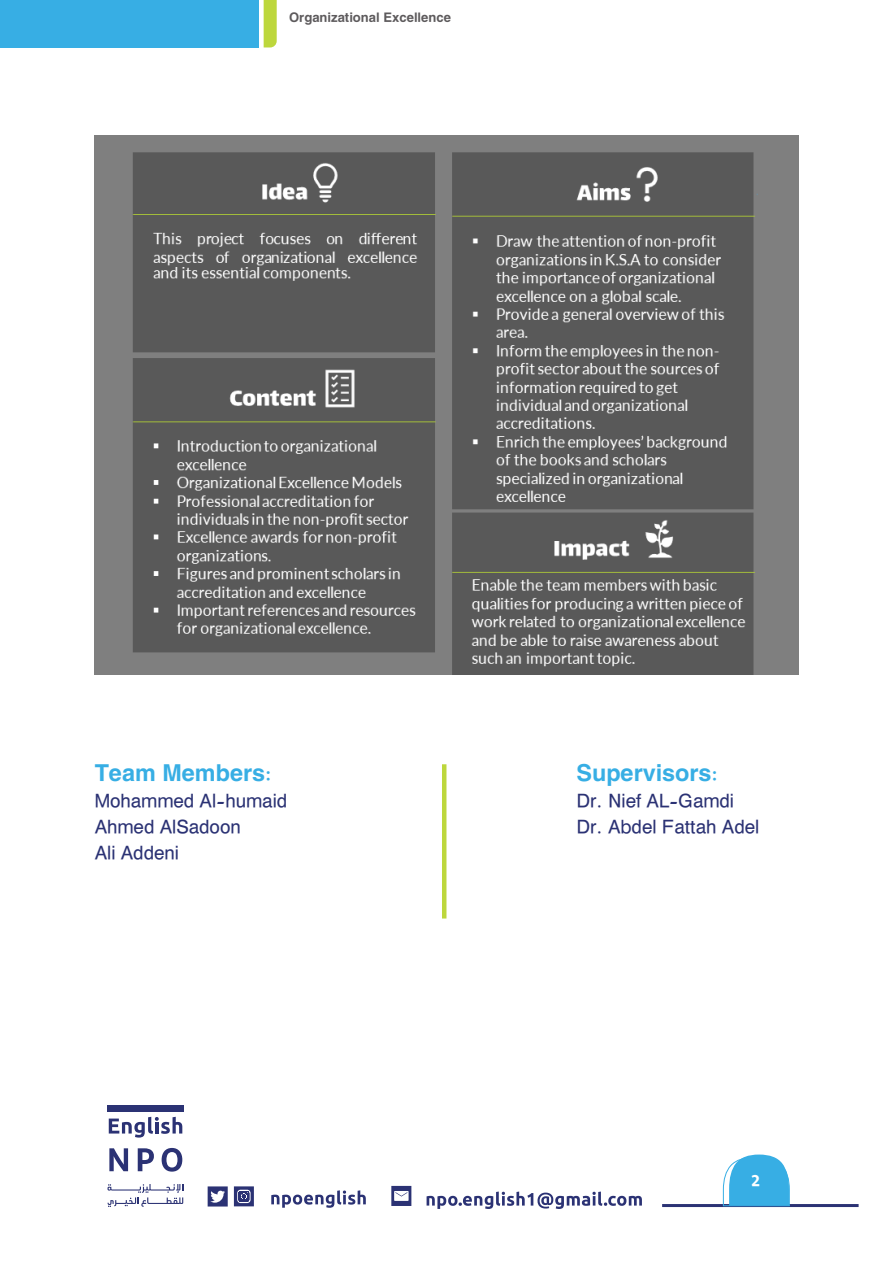
<style>
.page{position:relative;width:893px;height:1263px;background:#fff}
.page>*{position:absolute;margin:0;border:0;box-sizing:border-box;transform-origin:0 0}
.t1{font:26.85px "Hacen Algeria Bd";color:#37aee4}
.t2{font:21.45px/25.8px "Hacen Algeria";color:#2b3274}
.t3{font:18px "Hacen Algeria Hd";color:#fff}
.t4{font:15px "Hacen Algeria Bd";color:#5d5a5c}
</style>
<div class="page">
<svg style="left:208px;top:1186px;width:20px;height:20px"></svg>
<svg style="left:234px;top:1186px;width:20px;height:20px"></svg>
<svg style="left:109px;top:1117px;width:73px;height:20px"></svg>
<svg style="left:109px;top:1148px;width:19px;height:23px"></svg>
<svg style="left:138px;top:1148px;width:16px;height:23px"></svg>
<svg style="left:162px;top:1148px;width:20px;height:23px"></svg>
<svg style="left:107px;top:1184px;width:76px;height:23px"></svg>
<div style="left:107px;top:1105px;width:77px;height:6px;background:#2b3274"></div>
<svg style="left:271px;top:1190px;width:95px;height:18px"></svg>
<svg style="left:427px;top:1191px;width:215px;height:18px"></svg>
<svg style="left:391px;top:1186px;width:20px;height:20px"></svg>
<hr style="left:662px;top:1204px;width:197px;height:3px;background:#2b3274">
<svg style="left:722px;top:1154px;width:68px;height:53px"></svg>
<div style="left:0;top:0;width:258px;height:47px;background:#37aee4"></div>
<svg style="left:264px;top:0;width:13px;height:47px"></svg>
<img style="left:95px;top:135px;width:703px;height:539px">
<hr style="left:442px;top:764px;width:4px;height:154px;background:#bdd73c">
<p class="t4" style="left:289px;top:7px;width:163px">Organizational Excellence</p>
<p class="t1" style="left:95px;top:755px;width:179px">Team Members:</p>
<p class="t2" style="left:95px;top:789px;width:194px">Mohammed Al-humaid<br>Ahmed AlSadoon<br>Ali Addeni</p>
<p class="t1" style="left:576px;top:755px;width:143px">Supervisors:</p>
<p class="t2" style="left:576px;top:789px;width:184px">Dr. Nief AL-Gamdi<br>Dr. Abdel Fattah Adel</p>
<p class="t3" style="left:751px;top:1168px;width:10px">2</p>
</div>
